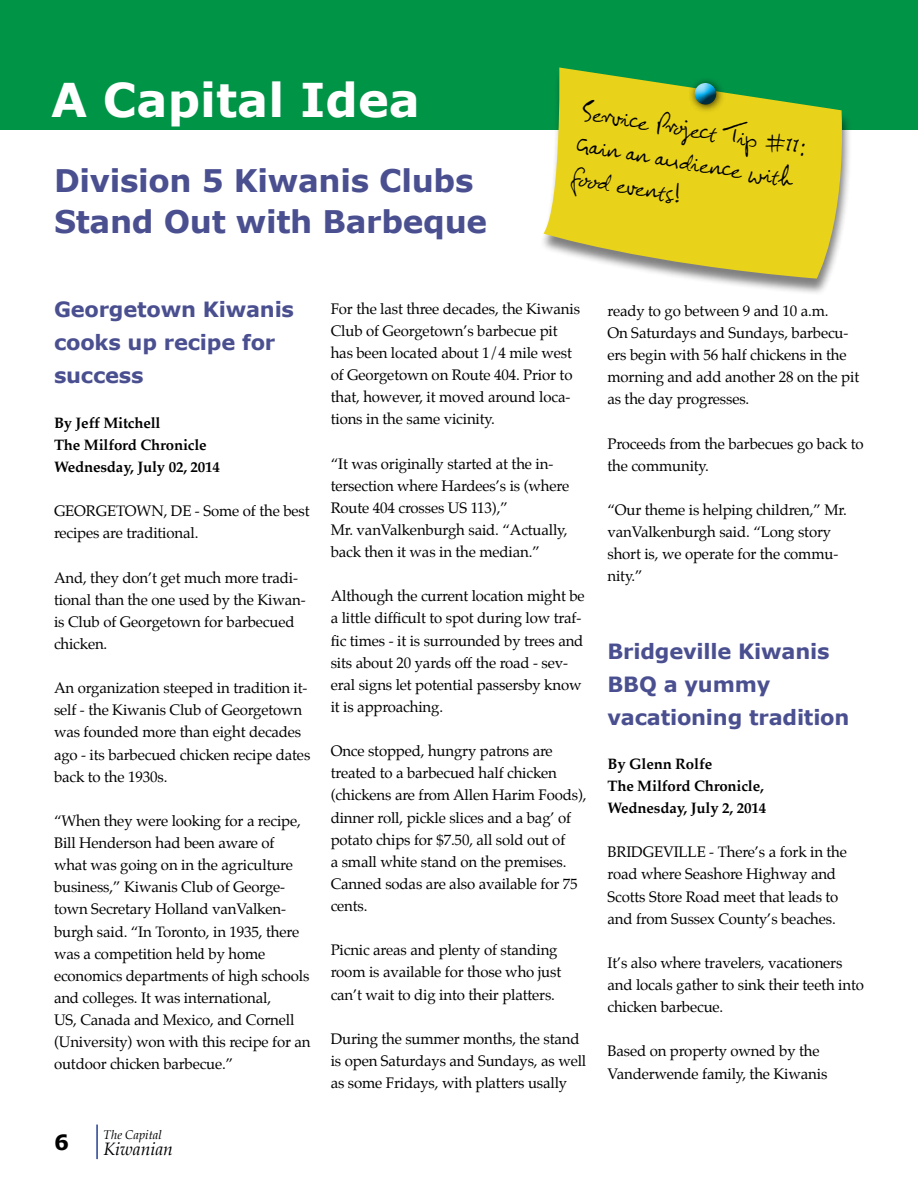
<style>
.page{position:relative;width:918px;height:1188px;background:#fff}
.page>*{position:absolute;margin:0;border:0;box-sizing:border-box;transform-origin:0 0}
.t1{font:700 46.5px "Verdana";color:#fff}
.t2{font:700 31.05px "Verdana";letter-spacing:-.01em;color:#4a4f90}
.t3{font:27px/33px "Goo Goo Gjoob";color:#000}
.t4{font:700 21px/33px "Verdana";letter-spacing:-.01em;color:#4a4f90}
.t5{font:700 21px "Verdana";color:#000}
.t6{font:italic 17.55px "Palatino";color:#000}
.t7{font:15px/22.2px "Palatino";letter-spacing:-.01em;color:#000}
.t8{font:700 15px/22.2px "Palatino";letter-spacing:-.01em;color:#000}
.t9{font:italic 12.45px "Palatino";color:#000}
</style>
<div class="page">
<div style="left:0;top:0;width:918px;height:129px;background:#009447"></div>
<div style="left:539px;top:70px;width:314px;height:226px;background:#000;opacity:.5"></div>
<svg style="left:543px;top:68px;width:303px;height:211px;fill:#e9d21a"></svg>
<div style="left:688px;top:76px;width:37px;height:38px;background:#000;opacity:.75"></div>
<div style="left:693px;top:81px;width:24px;height:17px;background:#fff;opacity:.75"></div>
<div style="left:693px;top:84px;width:24px;height:21px;background:#000;opacity:.75"></div>
<hr style="left:96px;top:1125px;width:2px;height:34px;background:#25408f">
<h1 class="t1" style="left:51px;top:68px;width:371px">A Capital Idea</h1>
<h3 class="t3" style="left:584px;top:96px;width:230px;rotate:9deg">Service Project Tip #11:<br>Gain an audience with</h3>
<h2 class="t2" style="left:54px;top:159px;width:421px">Division 5 Kiwanis Clubs</h2>
<h3 class="t3" style="left:574px;top:161px;width:114px;rotate:9deg">food events!</h3>
<h2 class="t2" style="left:54px;top:199px;width:435px">Stand Out with Barbeque</h2>
<h3 class="t4" style="left:54px;top:293px;width:242px">Georgetown Kiwanis cooks up recipe for success</h3>
<p class="t8" style="left:54px;top:411px;width:168px">By Jeff Mitchell<br>The Milford Chronicle<br>Wednesday, July 02, 2014</p>
<p class="t7" style="left:54px;top:500px;width:257px">GEORGETOWN, DE - Some of the best recipes are traditional.</p>
<p class="t7" style="left:54px;top:566px;width:253px">And, they don’t get much more tradi&shy;tional than the one used by the Kiwan&shy;is Club of Georgetown for barbecued chicken.</p>
<p class="t7" style="left:54px;top:677px;width:258px">An organization steeped in tradition it&shy;self - the Kiwanis Club of Georgetown was founded more than eight decades ago - its barbecued chicken recipe dates back to the 1930s.</p>
<p class="t7" style="left:54px;top:810px;width:258px">“When they were looking for a recipe, Bill Henderson had been aware of what was going on in the agriculture business,” Kiwanis Club of George&shy;town Secretary Holland vanValken&shy;burgh said. “In Toronto, in 1935, there was a competition held by home economics departments of high schools and colleges. It was international,<br>US, Canada and Mexico, and Cornell (University) won with this recipe for an outdoor chicken barbecue.”</p>
<h3 class="t5" style="left:54px;top:1127px;width:16px">6</h3>
<p class="t9" style="left:104px;top:1125px;width:60px">The Capital</p>
<p class="t6" style="left:104px;top:1135px;width:71px">Kiwanian</p>
<p class="t7" style="left:331px;top:297px;width:251px">For the last three decades, the Kiwanis Club of Georgetown’s barbecue pit has been located about 1/4 mile west of Georgetown on Route 404. Prior to that, however, it moved around loca&shy;tions in the same vicinity.</p>
<p class="t7" style="left:331px;top:452px;width:240px">“It was originally started at the in&shy;tersection where Hardees’s is (where Route 404 crosses US 113),”<br>Mr. vanValkenburgh said. “Actually, back then it was in the median.”</p>
<p class="t7" style="left:331px;top:585px;width:256px">Although the current location might be a little difficult to spot during low traf&shy;fic times - it is surrounded by trees and sits about 20 yards off the road - sev&shy;eral signs let potential passersby know it is approaching.</p>
<p class="t7" style="left:331px;top:740px;width:257px">Once stopped, hungry patrons are treated to a barbecued half chicken (chickens are from Allen Harim Foods), dinner roll, pickle slices and a bag’ of potato chips for $7.50, all sold out of<br>a small white stand on the premises.<br>Canned sodas are also available for 75 cents.</p>
<p class="t7" style="left:331px;top:939px;width:232px">Picnic areas and plenty of standing room is available for those who just can’t wait to dig into their platters.</p>
<p class="t7" style="left:331px;top:1028px;width:257px">During the summer months, the stand is open Saturdays and Sundays, as well as some Fridays, with platters usally</p>
<p class="t7" style="left:608px;top:300px;width:253px">ready to go between 9 and 10 a.m.<br>On Saturdays and Sundays, barbecu&shy;ers begin with 56 half chickens in the morning and add another 28 on the pit as the day progresses.</p>
<p class="t7" style="left:608px;top:432px;width:258px">Proceeds from the barbecues go back to the community.</p>
<p class="t7" style="left:608px;top:499px;width:241px">“Our theme is helping children,” Mr. vanValkenburgh said. “Long story short is, we operate for the commu&shy;nity.”</p>
<h3 class="t4" style="left:608px;top:634px;width:243px">Bridgeville Kiwanis<br>BBQ a yummy vacationing tradition</h3>
<p class="t8" style="left:608px;top:752px;width:160px">By Glenn Rolfe<br>The Milford Chronicle,<br>Wednesday, July 2, 2014</p>
<p class="t7" style="left:608px;top:841px;width:241px">BRIDGEVILLE - There’s a fork in the road where Seashore Highway and Scotts Store Road meet that leads to and from Sussex County’s beaches.</p>
<p class="t7" style="left:608px;top:952px;width:258px">It’s also where travelers, vacationers and locals gather to sink their teeth into chicken barbecue.</p>
<p class="t7" style="left:608px;top:1040px;width:221px">Based on property owned by the<br>Vanderwende family, the Kiwanis</p>
</div>
